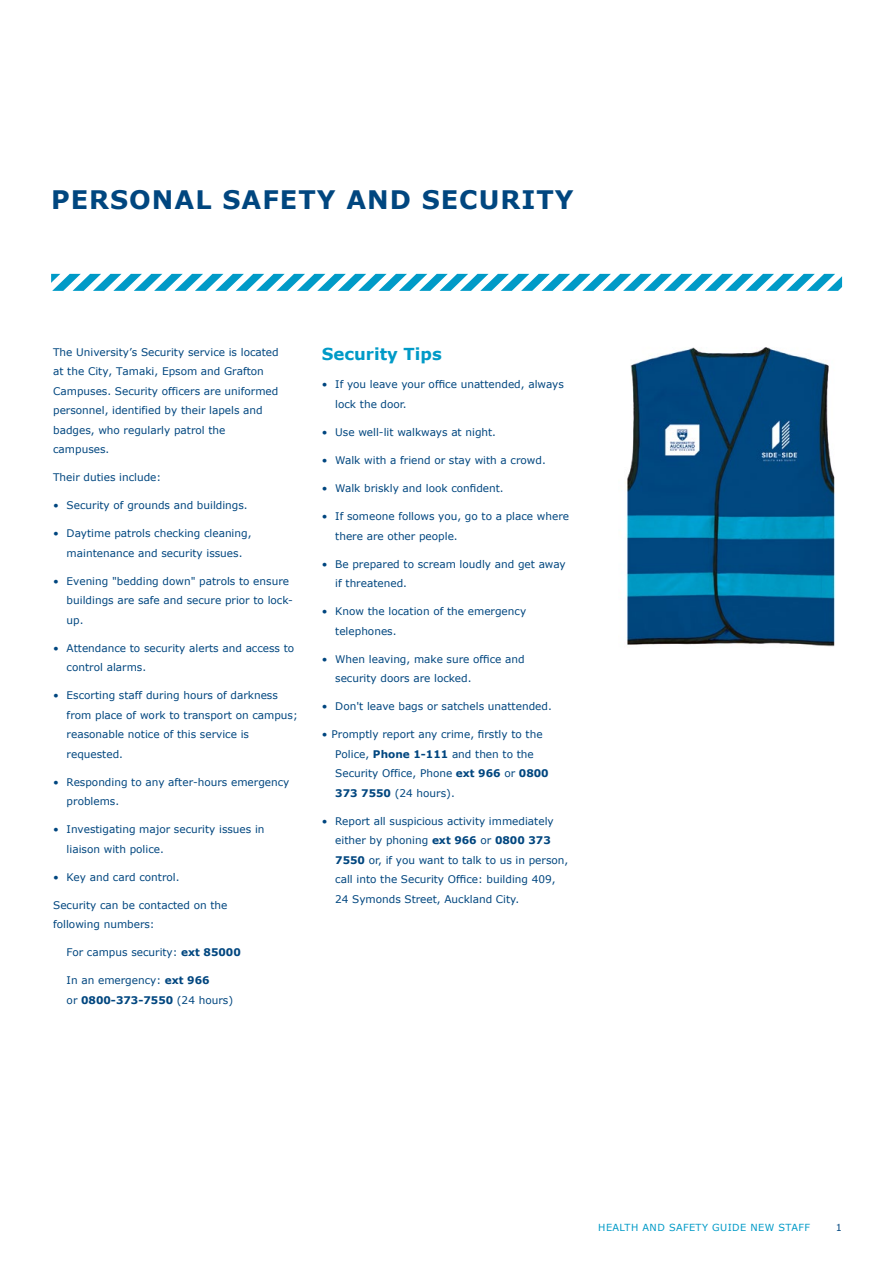
<style>
.page{position:relative;width:893px;height:1263px;background:#fff}
.page>*{position:absolute;margin:0;border:0;box-sizing:border-box;transform-origin:0 0}
.t1{font:700 25.5px "Verdana";letter-spacing:.04em;color:#00467f}
.t2{font:700 16.5px "Verdana";color:#009ac7}
.t3{font:10.5px/19.5px "Verdana";color:#00467f}
.t4{font:9.75px "Verdana";letter-spacing:.04em;color:#009ac7}
.t5{font:9.75px "Verdana";color:#00467f}
.s1{font-weight:700}
</style>
<div class="page">
<svg style="left:51px;top:274px;width:791px;height:17px"></svg>
<img style="left:626px;top:347px;width:209px;height:300px">
<h1 class="t1" style="left:51px;top:181px;width:524px">PERSONAL SAFETY AND SECURITY</h1>
<p class="t3" style="left:53px;top:342px;width:227px">The University’s Security service is located at the City, Tamaki, Epsom and Grafton Campuses. Security officers are uniformed personnel, identified by their lapels and badges, who regularly patrol the campuses.</p>
<p class="t3" style="left:53px;top:468px;width:110px">Their duties include:</p>
<p class="t3" style="left:53px;top:496px;width:196px">• Security of grounds and buildings.</p>
<p class="t3" style="left:53px;top:524px;width:200px;text-align:center">• Daytime patrols checking cleaning, maintenance and security issues.</p>
<p class="t3" style="left:67px;top:571px;width:228px;text-indent:-14px">• Evening "bedding down" patrols to ensure buildings are safe and secure prior to lock&shy;up.</p>
<p class="t3" style="left:67px;top:638px;width:229px;text-indent:-14px">• Attendance to security alerts and access to control alarms.</p>
<p class="t3" style="left:67px;top:686px;width:233px;text-indent:-14px">• Escorting staff during hours of darkness from place of work to transport on campus; reasonable notice of this service is requested.</p>
<p class="t3" style="left:67px;top:772px;width:224px;text-indent:-14px">• Responding to any after-hours emergency problems.</p>
<p class="t3" style="left:67px;top:820px;width:199px;text-indent:-14px">• Investigating major security issues in liaison with police.</p>
<p class="t3" style="left:53px;top:867px;width:128px">• Key and card control.</p>
<p class="t3" style="left:53px;top:895px;width:176px">Security can be contacted on the following numbers:</p>
<p class="t3" style="left:67px;top:943px;width:176px">For campus security: <span class="s1">ext 85000</span></p>
<p class="t3" style="left:67px;top:971px;width:168px">In an emergency: <span class="s1">ext 966<br></span>or <span class="s1">0800-373-7550</span> (24 hours)</p>
<h2 class="t2" style="left:322px;top:343px;width:122px">Security Tips</h2>
<p class="t3" style="left:335px;top:375px;width:230px;text-indent:-14px">• If you leave your office unattended, always lock the door.</p>
<p class="t3" style="left:322px;top:423px;width:176px">• Use well-lit walkways at night.</p>
<p class="t3" style="left:322px;top:451px;width:226px">• Walk with a friend or stay with a crowd.</p>
<p class="t3" style="left:322px;top:479px;width:184px">• Walk briskly and look confident.</p>
<p class="t3" style="left:335px;top:507px;width:235px;text-indent:-14px">• If someone follows you, go to a place where there are other people.</p>
<p class="t3" style="left:335px;top:554px;width:232px;text-indent:-14px">• Be prepared to scream loudly and get away if threatened.</p>
<p class="t3" style="left:335px;top:602px;width:192px;text-indent:-14px">• Know the location of the emergency telephones.</p>
<p class="t3" style="left:335px;top:649px;width:191px;text-indent:-14px">• When leaving, make sure office and security doors are locked.</p>
<p class="t3" style="left:322px;top:697px;width:232px">• Don't leave bags or satchels unattended.</p>
<p class="t3" style="left:335px;top:725px;width:215px;text-indent:-14px">• Promptly report any crime, firstly to the Police, <span class="s1">Phone 1-111</span> and then to the Security Office, Phone <span class="s1">ext 966</span> or <span class="s1">0800<br>373 7550</span> (24 hours).</p>
<p class="t3" style="left:335px;top:811px;width:235px;text-indent:-14px">• Report all suspicious activity immediately either by phoning <span class="s1">ext 966</span> or <span class="s1">0800 373<br>7550</span> or, if you want to talk to us in person, call into the Security Office: building 409, 24 Symonds Street, Auckland City.</p>
<p class="t4" style="left:598px;top:1221px;width:213px">HEALTH AND SAFETY GUIDE NEW STAFF</p>
<p class="t5" style="left:836px;top:1221px;width:8px">1</p>
</div>
